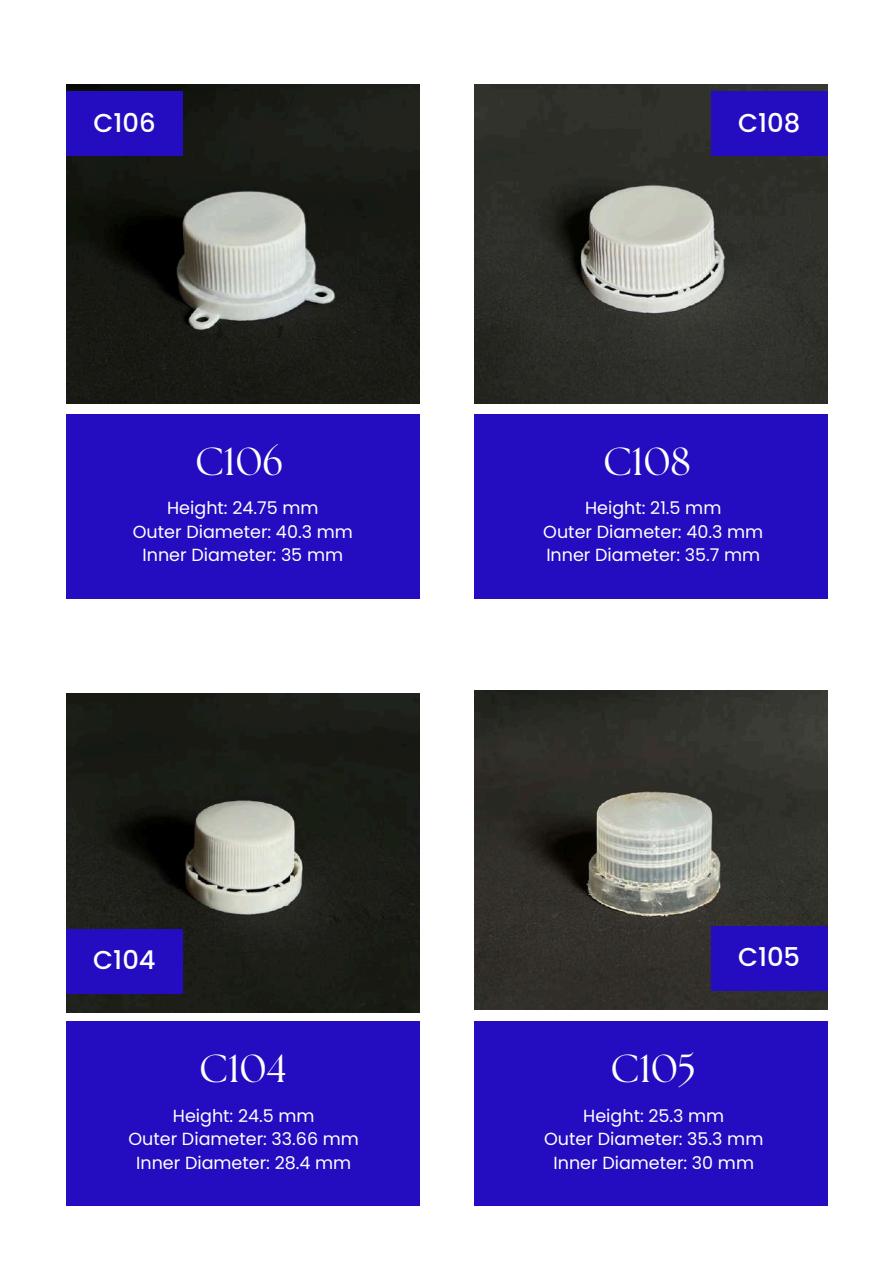
<style>
.page{position:relative;width:894px;height:1264px;background:#fff}
.page>*{position:absolute;margin:0;border:0;box-sizing:border-box;transform-origin:0 0}
.t1{font:39px "The Seasons";color:#fff}
.t2{font:500 25.8px "Poppins";color:#fff}
.t3{font:17.55px/23.7px "Poppins";color:#fff;text-align:center}
</style>
<div class="page">
<img style="left:66px;top:84px;width:353px;height:319px">
<div style="left:66px;top:414px;width:353px;height:185px;background:#240cc0"></div>
<img style="left:474px;top:84px;width:353px;height:319px">
<div style="left:474px;top:414px;width:353px;height:185px;background:#240cc0"></div>
<img style="left:66px;top:693px;width:353px;height:319px">
<div style="left:66px;top:1021px;width:353px;height:185px;background:#240cc0"></div>
<img style="left:474px;top:690px;width:353px;height:319px">
<div style="left:474px;top:1021px;width:353px;height:185px;background:#240cc0"></div>
<div style="left:66px;top:91px;width:117px;height:64px;background:#240cc0"></div>
<div style="left:710px;top:91px;width:117px;height:64px;background:#240cc0"></div>
<div style="left:66px;top:929px;width:117px;height:64px;background:#240cc0"></div>
<div style="left:710px;top:926px;width:117px;height:64px;background:#240cc0"></div>
<svg style="left:624px;top:192px;width:49px;height:42px"></svg>
<div style="left:627px;top:198px;width:53px;height:38px;background:#c9cbbe"></div>
<div style="left:635px;top:199px;width:44px;height:38px;background:#c9cbbe"></div>
<h2 class="t2" style="left:93px;top:104px;width:64px">C106</h2>
<h2 class="t2" style="left:737px;top:104px;width:64px">C108</h2>
<h1 class="t1" style="left:195px;top:443px;width:89px">C106</h1>
<h1 class="t1" style="left:603px;top:443px;width:89px">C108</h1>
<p class="t3" style="left:133px;top:496px;width:221px">Height: 24.75 mm<br>Outer Diameter: 40.3 mm<br>Inner Diameter: 35 mm</p>
<p class="t3" style="left:543px;top:496px;width:221px">Height: 21.5 mm<br>Outer Diameter: 40.3 mm<br>Inner Diameter: 35.7 mm</p>
<h2 class="t2" style="left:93px;top:942px;width:64px">C104</h2>
<h2 class="t2" style="left:737px;top:939px;width:64px">C105</h2>
<h1 class="t1" style="left:199px;top:1050px;width:89px">C104</h1>
<h1 class="t1" style="left:610px;top:1050px;width:87px">C105</h1>
<p class="t3" style="left:128px;top:1103px;width:232px">Height: 24.5 mm<br>Outer Diameter: 33.66 mm<br>Inner Diameter: 28.4 mm</p>
<p class="t3" style="left:544px;top:1103px;width:221px">Height: 25.3 mm<br>Outer Diameter: 35.3 mm<br>Inner Diameter: 30 mm</p>
</div>
